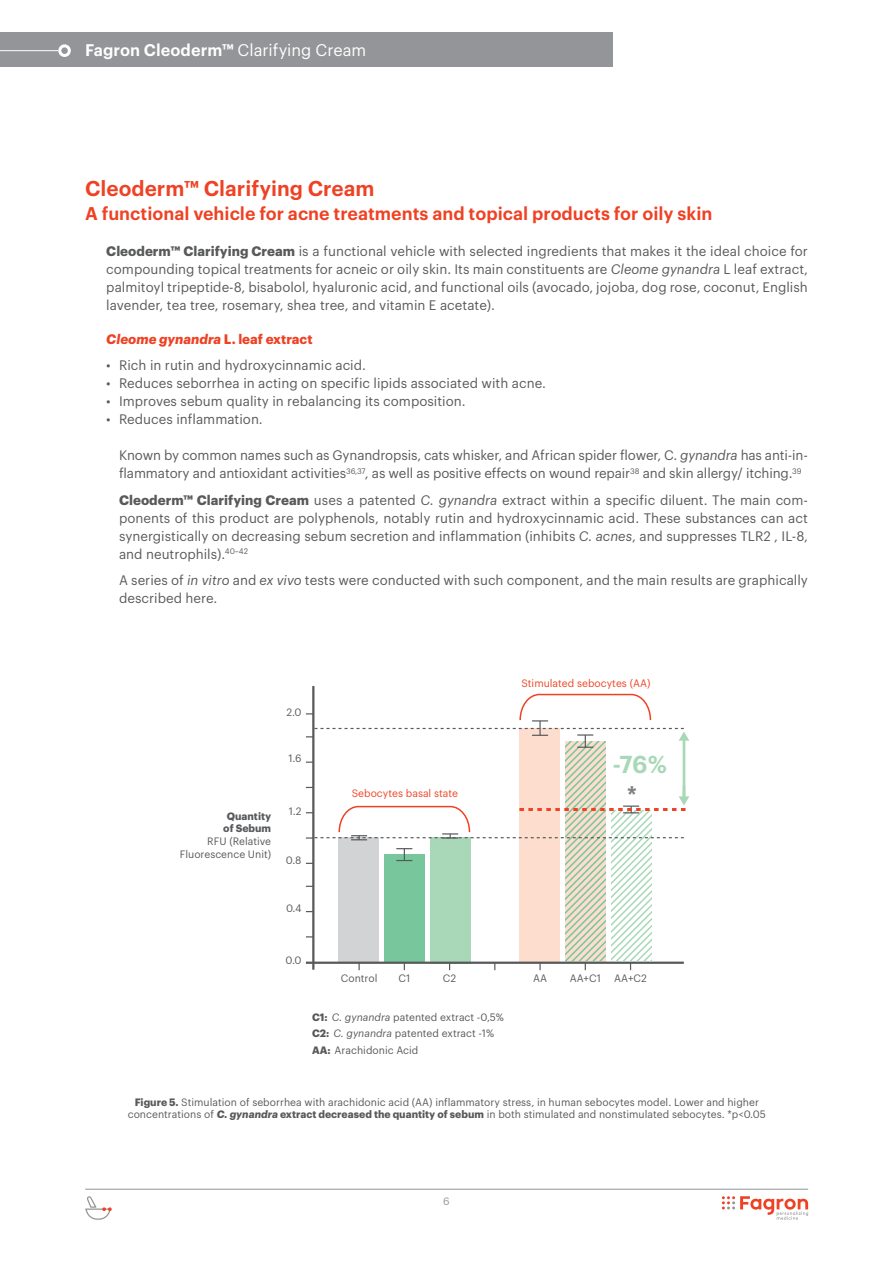
<style>
.page{position:relative;width:893px;height:1263px;background:#fff}
.page>*{position:absolute;margin:0;border:0;box-sizing:border-box;transform-origin:0 0}
.t1{font:600 24px "Graphik LCG";color:#a8d8b7}
.t2{font:600 24px "Graphik LCG";color:#808285}
.t3{font:600 21px "Graphik LCG";color:#ef4123}
.t4{font:600 18px "Graphik LCG";color:#ef4123}
.t5{font:600 16.5px "Graphik LCG";color:#fff}
.t6{font:13.5px/18px "Graphik LCG";color:#58595b;text-align:justify}
.t7{font:italic 700 13.5px "Graphik LCG";color:#ef4123}
.t8{font:10.5px/12.6px "Graphik LCG";color:#58595b;text-align:center}
.t9{font:10.5px "Graphik LCG";color:#ef4123}
.t10{font:700 10.5px/12.6px "Graphik LCG";color:#58595b;text-align:center}
.t11{font:10.5px "Graphik";color:#939598}
.s1{font-weight:400}
.s2{font-weight:700}
.s3{font-style:italic}
.s4{font-style:normal}
.s5{font-weight:700;font-style:italic}
</style>
<div class="page">
<div style="left:0;top:33px;width:612px;height:34px;background:#939598"></div>
<div style="left:58px;top:44px;width:13px;height:13px;border:3px solid #fff;border-radius:50%"></div>
<hr style="left:0;top:50px;width:58px;height:1px;background:#fff">
<svg style="left:722px;top:1196px;width:86px;height:24px"></svg>
<hr style="left:85px;top:1189px;width:723px;height:1px;background:#939598">
<svg style="left:85px;top:1196px;width:27px;height:24px"></svg>
<hr style="left:312px;top:686px;width:2px;height:284px;background:#58595b">
<svg style="left:306px;top:693px;width:383px;height:277px"></svg>
<p class="t5" style="left:85px;top:37px;width:283px">Fagron Cleoderm™ <span class="s1">Clarifying Cream</span></p>
<h2 class="t3" style="left:85px;top:172px;width:291px">Cleoderm™ Clarifying Cream</h2>
<h3 class="t4" style="left:85px;top:200px;width:629px">A functional vehicle for acne treatments and topical products for oily skin</h3>
<p class="t6" style="left:106px;top:241px;width:703px"><span class="s2">Cleoderm™ Clarifying Cream</span> is a functional vehicle with selected ingredients that makes it the ideal choice for compounding topical treatments for acneic or oily skin. Its main constituents are <span class="s3">Cleome gynandra</span> L leaf extract, palmitoyl tripeptide-8, bisabolol, hyaluronic acid, and functional oils (avocado, jojoba, dog rose, coconut, English lavender, tea tree, rosemary, shea tree, and vitamin E acetate).</p>
<p class="t7" style="left:106px;top:328px;width:208px">Cleome gynandra <span class="s4">L. leaf extract</span></p>
<p class="t6" style="left:106px;top:355px;width:261px">• Rich in rutin and hydroxycinnamic acid.</p>
<p class="t6" style="left:106px;top:373px;width:441px">• Reduces seborrhea in acting on specific lipids associated with acne.</p>
<p class="t6" style="left:106px;top:391px;width:361px">• Improves sebum quality in rebalancing its composition.</p>
<p class="t6" style="left:106px;top:409px;width:158px">• Reduces inflammation.</p>
<p class="t6" style="left:119px;top:445px;width:690px">Known by common names such as Gynandropsis, cats whisker, and African spider flower, C. <span class="s3">gynandra</span> has anti-in&shy;flammatory and antioxidant activities<sup>36,37</sup>, as well as positive effects on wound repair<sup>38</sup> and skin allergy/ itching.<sup>39</sup></p>
<p class="t6" style="left:119px;top:490px;width:690px"><span class="s2">Cleoderm™ Clarifying Cream</span> uses a patented <span class="s3">C. gynandra</span> extract within a specific diluent. The main com&shy;ponents of this product are polyphenols, notably rutin and hydroxycinnamic acid. These substances can act synergistically on decreasing sebum secretion and inflammation (inhibits <span class="s3">C. acnes</span>, and suppresses TLR2 , IL-8, and neutrophils).<sup>40–42</sup></p>
<p class="t6" style="left:119px;top:570px;width:690px">A series of <span class="s3">in vitro</span> and <span class="s3">ex vivo</span> tests were conducted with such component, and the main results are graphically described here.</p>
<p class="t8" style="left:286px;top:705px;width:17px">2.0</p>
<p class="t8" style="left:289px;top:751px;width:14px">1.6</p>
<p class="t10" style="left:223px;top:809px;width:49px">Quantity of Sebum</p>
<p class="t8" style="left:180px;top:834px;width:93px;text-align:right">RFU (Relative<br>Fluorescence Unit)</p>
<p class="t8" style="left:289px;top:803px;width:14px">1.2</p>
<p class="t8" style="left:286px;top:852px;width:17px">0.8</p>
<p class="t8" style="left:286px;top:900px;width:17px">0.4</p>
<p class="t9" style="left:352px;top:785px;width:108px">Sebocytes basal state</p>
<p class="t9" style="left:521px;top:675px;width:131px">Stimulated sebocytes (AA)</p>
<h1 class="t1" style="left:613px;top:746px;width:56px">-76%</h1>
<h1 class="t2" style="left:627px;top:777px;width:12px">*</h1>
<p class="t8" style="left:285px;top:953px;width:18px">0.0</p>
<p class="t8" style="left:341px;top:971px;width:38px">Control</p>
<p class="t8" style="left:398px;top:971px;width:13px">C1</p>
<p class="t8" style="left:443px;top:971px;width:15px">C2</p>
<p class="t8" style="left:533px;top:971px;width:15px">AA</p>
<p class="t8" style="left:570px;top:971px;width:33px">AA+C1</p>
<p class="t8" style="left:614px;top:971px;width:34px">AA+C2</p>
<p class="t8" style="left:312px;top:1008px;width:193px;line-height:16.5px;text-align:left"><span class="s2">C1:</span> <span class="s3">C. gynandra</span> patented extract -0,5%<br><span class="s2">C2:</span> <span class="s3">C. gynandra</span> patented extract -1%<br><span class="s2">AA:</span> Arachidonic Acid</p>
<p class="t8" style="left:128px;top:1095px;width:640px"><span class="s2">Figure 5.</span> Stimulation of seborrhea with arachidonic acid (AA) inflammatory stress, in human sebocytes model. Lower and higher concentrations of <span class="s5">C. gynandra</span> <span class="s2">extract decreased the quantity of sebum</span> in both stimulated and nonstimulated sebocytes. *p&lt;0.05</p>
<p class="t11" style="left:443px;top:1193px;width:8px">6</p>
</div>
